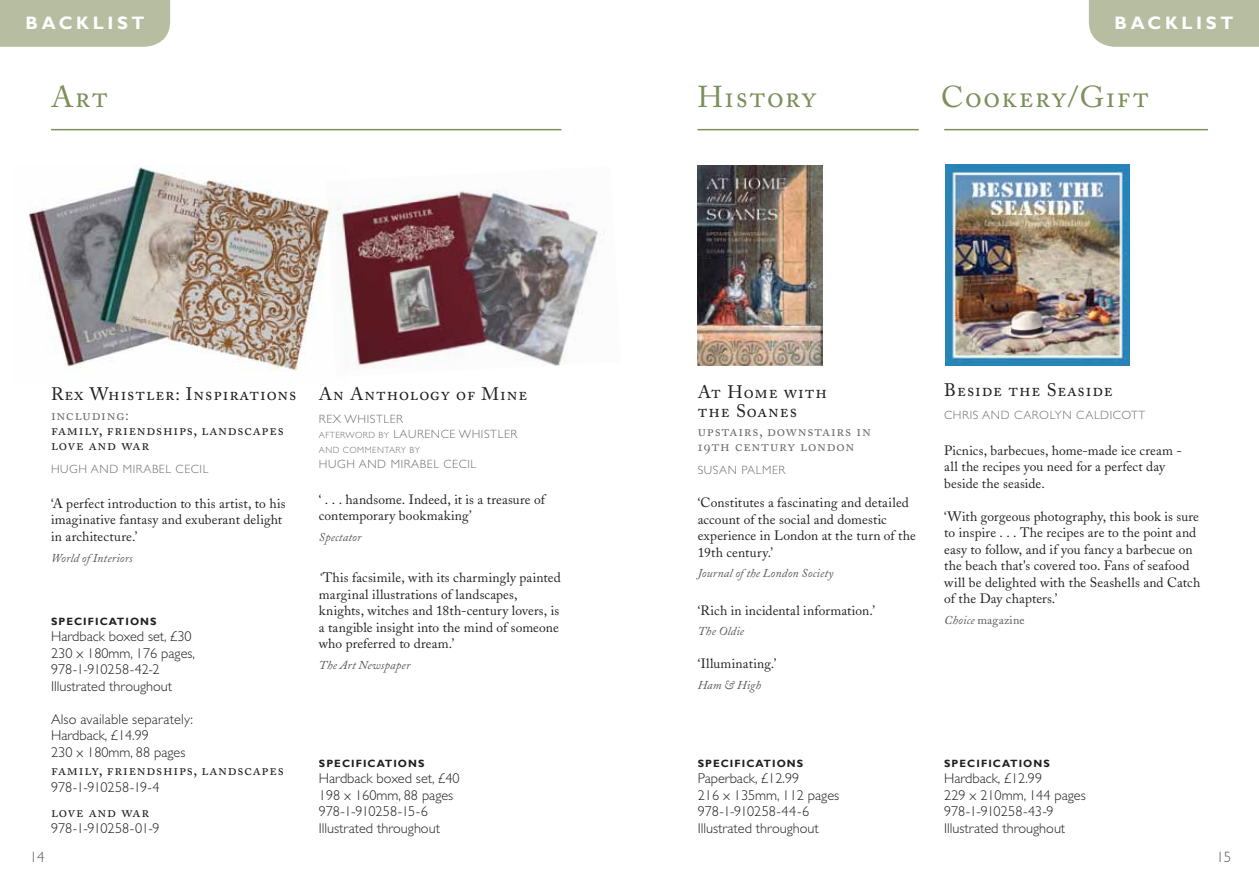
<style>
.page{position:relative;width:1259px;height:893px;background:#fff}
.page>*{position:absolute;margin:0;border:0;box-sizing:border-box;transform-origin:0 0}
.t1{font:30px "Adobe Caslon Regular SC";letter-spacing:.05em;color:#7b905b}
.t2{font:18px/18.8px "Adobe Caslon Regular SC";letter-spacing:.05em;color:#231f20}
.t3{font:700 18px "Gill Sans";letter-spacing:.2em;color:#fff}
.t4{font:15px/15px "Adobe Caslon Regular SC";letter-spacing:.05em;color:#231f20}
.t5{font:15px/15px "Adobe Caslon Regular SC";letter-spacing:.05em;color:#6d6e71}
.t6{font:300 15px "Gill Sans";color:#58595b}
.t7{font:300 14.25px/16.5px "Gill Sans";color:#231f20}
.t8{font:13.5px/16.5px "Adobe Caslon";letter-spacing:.01em;color:#231f20}
.t9{font:300 12px "Gill Sans";letter-spacing:.05em;color:#6d6e71}
.t10{font:italic 12px "Adobe Caslon";letter-spacing:.01em;color:#58595b}
.t11{font:12px "Adobe Caslon";letter-spacing:.02em;color:#58595b}
.t12{font:700 10.5px "Gill Sans";letter-spacing:.1em;color:#231f20}
.t13{font:300 9px "Gill Sans";letter-spacing:.05em;color:#6d6e71}
.s1{font-size:9px}
.s2{font-style:italic}
</style>
<div class="page">
<div style="left:0;top:0;width:170px;height:47px;background:#b7bda0"></div>
<img style="left:697px;top:165px;width:125px;height:200px">
<img style="left:945px;top:165px;width:184px;height:200px">
<hr style="left:697px;top:129px;width:221px;height:1px;background:#7b905b">
<hr style="left:944px;top:129px;width:264px;height:1px;background:#7b905b">
<div style="left:1089px;top:0;width:170px;height:47px;background:#b7bda0"></div>
<hr style="left:51px;top:129px;width:510px;height:1px;background:#7b905b">
<img style="left:29px;top:167px;width:297px;height:204px">
<img style="left:326px;top:190px;width:278px;height:178px">
<h2 class="t3" style="left:26px;top:13px;width:119px">BAC KLI ST</h2>
<h1 class="t1" style="left:51px;top:79px;width:58px">Art</h1>
<h2 class="t2" style="left:51px;top:385px;width:247px">Rex Whistler: Inspirations</h2>
<p class="t5" style="left:51px;top:407px;width:79px">including:</p>
<p class="t4" style="left:51px;top:422px;width:234px">family, friendships, landscapes love and war</p>
<p class="t9" style="left:51px;top:462px;width:50px">Hugh AND</p>
<p class="t9" style="left:123px;top:462px;width:86px">MIRABEL CECIL</p>
<p class="t8" style="left:51px;top:495px;width:236px">‘A perfect introduction to this artist, to his imaginative fantasy and exuberant delight in architecture.’</p>
<p class="t10" style="left:51px;top:551px;width:83px">World of Interiors</p>
<p class="t12" style="left:51px;top:615px;width:24px">SPECIFICATION</p>
<p class="t12" style="left:150px;top:615px;width:8px">S</p>
<p class="t7" style="left:51px;top:628px;width:145px">Hardback boxed set, £30<br>230 x 180mm, 176 pages,<br>978-1-910258-42-2<br>Illustrated throughout</p>
<p class="t7" style="left:51px;top:711px;width:143px">Also available separately:<br>Hardback, £14.99<br>230 x 180mm, 88 pages</p>
<p class="t4" style="left:51px;top:763px;width:234px">family, friendships, landscapes</p>
<p class="t7" style="left:51px;top:779px;width:110px">978-1-910258-19-4</p>
<p class="t4" style="left:51px;top:804px;width:100px">love and war</p>
<p class="t7" style="left:51px;top:820px;width:110px">978-1-910258-01-9</p>
<h2 class="t2" style="left:319px;top:385px;width:210px">An Anthology of Mine</h2>
<p class="t9" style="left:319px;top:413px;width:65px">REX WHISTLER</p>
<p class="t13" style="left:319px;top:430px;width:19px">AFTERWORD</p>
<p class="t9" style="left:378px;top:428px;width:24px"><span class="s1">BY</span> LAUREN</p>
<p class="t9" style="left:441px;top:428px;width:58px">CE WHISTLER</p>
<p class="t13" style="left:319px;top:445px;width:8px">AND</p>
<p class="t13" style="left:343px;top:445px;width:79px">commentary by</p>
<p class="t9" style="left:319px;top:458px;width:50px">HUGH AND</p>
<p class="t9" style="left:391px;top:458px;width:86px">MIRABEL CECIL</p>
<p class="t8" style="left:319px;top:491px;width:227px">‘ . . . handsome. Indeed, it is a treasure of contemporary bookmaking’</p>
<p class="t10" style="left:319px;top:530px;width:44px">Spectator</p>
<p class="t8" style="left:319px;top:570px;width:243px"><span class="s2">‘</span>This facsimile, with its charmingly painted marginal illustrations of landscapes, knights, witches and 18th-century lovers, is a tangible insight into the mind of someone who preferred to dream.’</p>
<p class="t10" style="left:319px;top:658px;width:93px">The Art Newspaper</p>
<p class="t12" style="left:319px;top:757px;width:24px">SPECIFICATION</p>
<p class="t12" style="left:418px;top:757px;width:8px">S</p>
<p class="t7" style="left:319px;top:770px;width:142px">Hardback boxed set, £40<br>198 x 160mm, 88 pages<br>978-1-910258-15-6<br>Illustrated throughout</p>
<h1 class="t1" style="left:697px;top:79px;width:120px">History</h1>
<h2 class="t3" style="left:1114px;top:13px;width:119px">BAC KLI ST</h2>
<h1 class="t1" style="left:941px;top:80px;width:209px">Cookery/Gift</h1>
<h2 class="t2" style="left:698px;top:383px;width:131px">At Home with the Soanes</h2>
<p class="t5" style="left:698px;top:424px;width:175px">upstairs, downstairs in<br>19th century london</p>
<p class="t9" style="left:698px;top:463px;width:73px">SUSAN PAlMER</p>
<p class="t8" style="left:698px;top:494px;width:220px">‘Constitutes a fascinating and detailed account of the social and domestic experience in London at the turn of the<br>19th century.’</p>
<p class="t10" style="left:698px;top:567px;width:137px">Journal of the London Society</p>
<p class="t8" style="left:698px;top:602px;width:179px">‘Rich in incidental information.’</p>
<p class="t10" style="left:698px;top:625px;width:48px">The Oldie</p>
<p class="t8" style="left:698px;top:656px;width:80px">‘Illuminating.’</p>
<p class="t10" style="left:698px;top:679px;width:65px">Ham &amp; High</p>
<p class="t12" style="left:698px;top:757px;width:24px">SPECIFICATION</p>
<p class="t12" style="left:797px;top:757px;width:8px">S</p>
<p class="t7" style="left:698px;top:770px;width:143px">Paperback, £12.99<br>216 x 135mm, 112 pages<br>978-1-910258-44-6<br>Illustrated throughout</p>
<h2 class="t2" style="left:944px;top:381px;width:170px">Beside the Seaside</h2>
<p class="t9" style="left:944px;top:409px;width:48px">CHRIS AND</p>
<p class="t9" style="left:1014px;top:409px;width:19px">CAROLYN</p>
<p class="t9" style="left:1076px;top:409px;width:18px">CALD</p>
<p class="t9" style="left:1109px;top:409px;width:21px">ICOTT</p>
<p class="t8" style="left:944px;top:442px;width:239px">Picnics, barbecues, home-made ice cream - all the recipes you need for a perfect day beside the seaside.</p>
<p class="t8" style="left:944px;top:508px;width:258px">‘With gorgeous photography, this book is sure to inspire . . . The recipes are to the point and easy to follow, and if you fancy a barbecue on the beach that's covered too. Fans of seafood will be delighted with the Seashells and Catch of the Day chapters.’</p>
<p class="t11" style="left:944px;top:613px;width:82px"><span class="s2">Choice</span> magazine</p>
<p class="t12" style="left:944px;top:757px;width:24px">SPECIFICATION</p>
<p class="t12" style="left:1043px;top:757px;width:8px">S</p>
<p class="t7" style="left:944px;top:770px;width:143px">Hardback, £12.99<br>229 x 210mm, 144 pages<br>978-1-910258-43-9<br>Illustrated throughout</p>
<p class="t6" style="left:30px;top:848px;width:16px">14</p>
<p class="t6" style="left:1216px;top:848px;width:16px">15</p>
</div>
